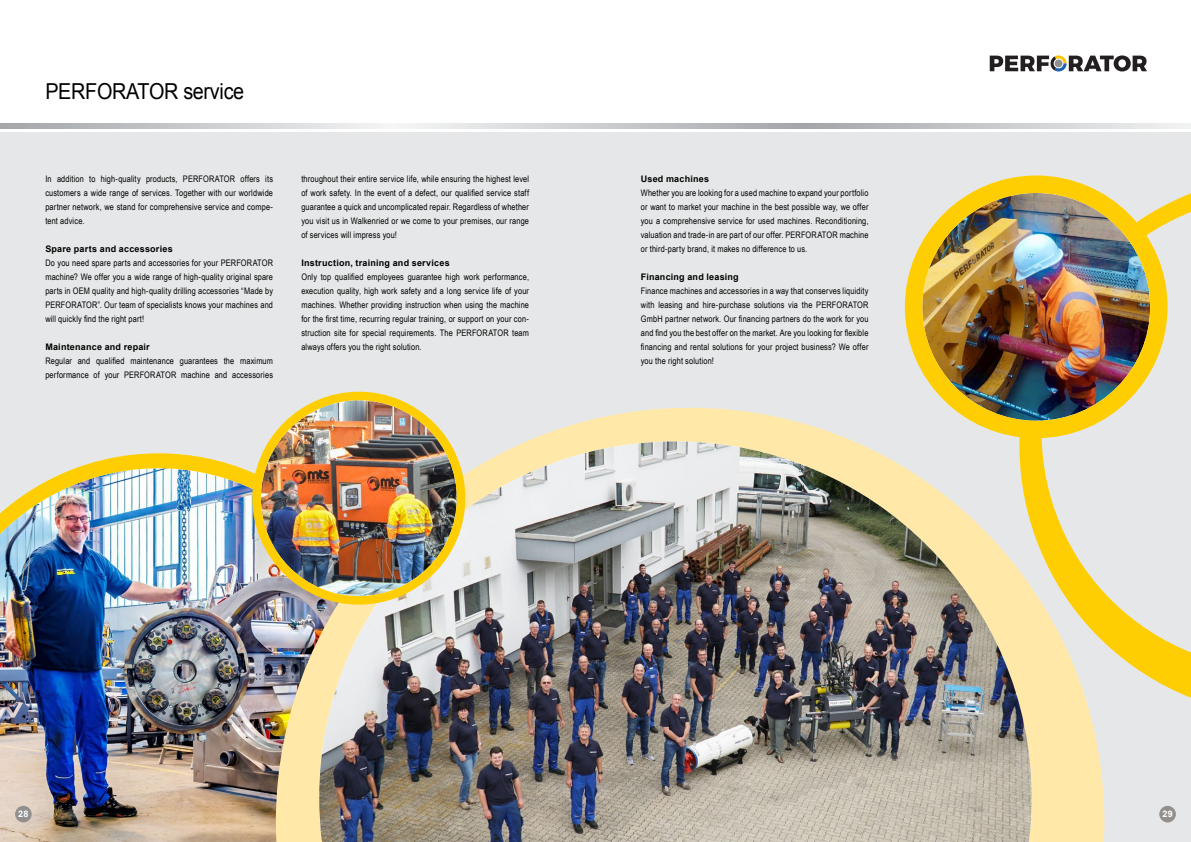
<style>
.page{position:relative;width:1191px;height:842px;background:#fff}
.page>*{position:absolute;margin:0;border:0;box-sizing:border-box;transform-origin:0 0}
.t1{font:22px "Arial";letter-spacing:-.015em;color:#000;scale:.9 1}
.t2{font:9px/14px "Arial Narrow";letter-spacing:.015em;color:#000;text-align:justify}
.t3{font:700 9px "Arial";letter-spacing:.02em;color:#000}
.t4{font:700 9px "Arial";color:#fff}
</style>
<div class="page">
<div style="left:0;top:132px;width:1191px;height:710px;background:#e6e7e8"></div>
<svg style="left:983px;top:175px;width:208px;height:523px"></svg>
<img style="left:0;top:453px;width:276px;height:389px">
<div style="left:913px;top:184px;width:245px;height:245px;background:#ffce02;border-radius:50%"></div>
<img style="left:922px;top:193px;width:228px;height:228px;border-radius:114px">
<div style="left:905px;top:176px;width:262px;height:262px;border:17px solid #ffce02;border-radius:50%"></div>
<svg style="left:276px;top:408px;width:828px;height:434px"></svg>
<img style="left:319px;top:441px;width:712px;height:401px">
<svg style="left:257px;top:396px;width:204px;height:204px;background:#fece06"></svg>
<img style="left:261px;top:400px;width:196px;height:196px;border-radius:98px">
<div style="left:252px;top:392px;width:213px;height:213px;border:9px solid #ffce02;border-radius:50%"></div>
<svg style="left:0;top:124px;width:1191px;height:5px;background:#caccce"></svg>
<div style="left:15px;top:806px;width:17px;height:16px;background:#928f8f;border-radius:50%"></div>
<div style="left:1159px;top:806px;width:16px;height:16px;background:#928f8f;border-radius:50%"></div>
<svg style="left:989px;top:55px;width:158px;height:17px"></svg>
<h1 class="t1" style="left:45px;top:77px;width:222px">PERFORATOR service</h1>
<p class="t2" style="left:45px;top:172px;width:229px">In addition to high-quality products, PERFORATOR offers its customers a wide range of services. Together with our worldwide partner network, we stand for comprehensive service and compe&shy;tent advice.</p>
<p class="t3" style="left:45px;top:243px;width:129px">Spare parts and accessories</p>
<p class="t2" style="left:45px;top:256px;width:229px">Do you need spare parts and accessories for your PERFORATOR machine? We offer you a wide range of high-quality original spare parts in OEM quality and high-quality drilling accessories “Made by PERFORATOR”. Our team of specialists knows your machines and will quickly find the right part!</p>
<p class="t3" style="left:45px;top:341px;width:106px">Maintenance and repair</p>
<p class="t2" style="left:45px;top:354px;width:229px">Regular and qualified maintenance guarantees the maximum performance of your PERFORATOR machine and accessories</p>
<p class="t2" style="left:301px;top:172px;width:229px">throughout their entire service life, while ensuring the highest level of work safety. In the event of a defect, our qualified service staff guarantee a quick and uncomplicated repair. Regardless of whether you visit us in Walkenried or we come to your premises, our range of services will impress you!</p>
<p class="t3" style="left:301px;top:257px;width:150px">Instruction, training and services</p>
<p class="t2" style="left:301px;top:270px;width:229px">Only top qualified employees guarantee high work performance, execution quality, high work safety and a long service life of your machines. Whether providing instruction when using the machine for the first time, recurring regular training, or support on your con&shy;struction site for special requirements. The PERFORATOR team always offers you the right solution.</p>
<p class="t3" style="left:641px;top:173px;width:70px">Used machines</p>
<p class="t2" style="left:641px;top:186px;width:229px">Whether you are looking for a used machine to expand your portfolio or want to market your machine in the best possible way, we offer you a comprehensive service for used machines. Reconditioning, valuation and trade-in are part of our offer. PERFORATOR machine or third-party brand, it makes no difference to us.</p>
<p class="t3" style="left:641px;top:271px;width:99px">Financing and leasing</p>
<p class="t2" style="left:641px;top:284px;width:229px">Finance machines and accessories in a way that conserves liquidity with leasing and hire-purchase solutions via the PERFORATOR GmbH partner network. Our financing partners do the work for you and find you the best offer on the market. Are you looking for flexible financing and rental solutions for your project business? We offer you the right solution!</p>
<p class="t4" style="left:18px;top:808px;width:12px">28</p>
<p class="t4" style="left:1162px;top:808px;width:12px">29</p>
</div>
